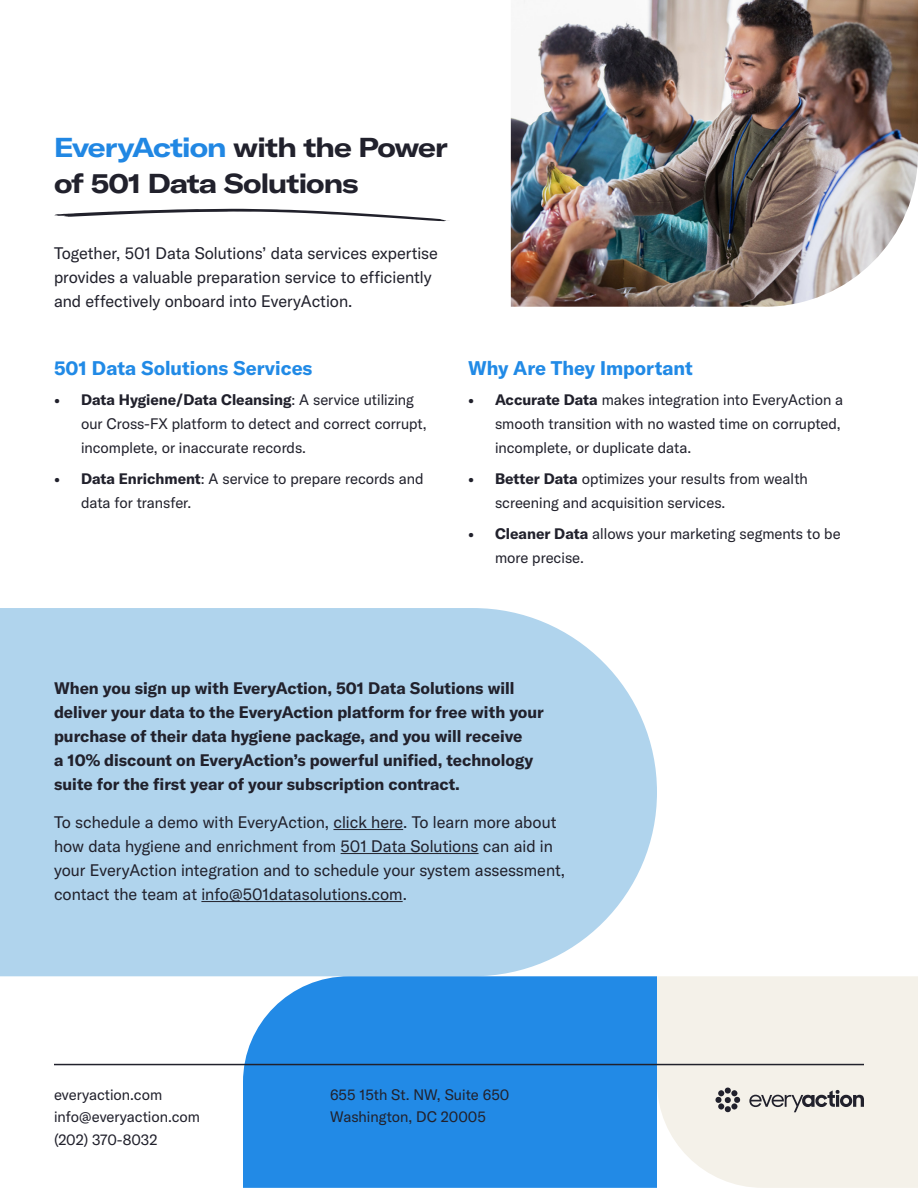
<style>
.page{position:relative;width:918px;height:1188px;background:#fff}
.page>*{position:absolute;margin:0;border:0;box-sizing:border-box;transform-origin:0 0}
.t1{font:700 expanded 27px/36px "GT America";letter-spacing:-.035em;color:#21212c}
.t2{font:700 19.5px "GT America";color:#218ae6}
.t3{font:16.5px/24px "GT America";color:#21212c}
.t4{font:700 16.5px/24px "GT America";color:#21212c}
.t5{font:15px/24px "GT America";color:#21212c}
.s1{color:#2187e3}
.s2{font-weight:700}
</style>
<div class="page">
<div style="left:0;top:608px;width:657px;height:368px;background:#b0d4ed"></div>
<div style="left:657px;top:976px;width:261px;height:212px;background:#f4f1e9"></div>
<div style="left:243px;top:976px;width:414px;height:212px;background:#228ae6"></div>
<svg style="left:715px;top:1088px;width:25px;height:24px"></svg>
<svg style="left:749px;top:1090px;width:115px;height:22px;background:#b6b4b1"></svg>
<hr style="left:54px;top:1064px;width:810px;height:1px;background:#21212c">
<hr style="left:333px;top:829px;width:70px;height:1px;background:#21212c">
<hr style="left:341px;top:853px;width:138px;height:1px;background:#21212c">
<hr style="left:201px;top:901px;width:202px;height:1px;background:#21212c">
<img style="left:511px;top:0;width:407px;height:307px">
<svg style="left:54px;top:209px;width:396px;height:12px"></svg>
<h1 class="t1" style="left:54px;top:129px;width:395px"><span class="s1">EveryAction</span> with the Power of 501 Data Solutions</h1>
<p class="t3" style="left:54px;top:241px;width:386px">Together, 501 Data Solutions’ data services expertise provides a valuable preparation service to efficiently and effectively onboard into EveryAction.</p>
<h2 class="t2" style="left:54px;top:355px;width:260px">501 Data Solutions Services</h2>
<p class="t5" style="left:81px;top:388px;width:347px;text-indent:-27px"><span class="s2">• Data Hygiene/Data Cleansing</span>: A service utilizing our Cross-FX platform to detect and correct corrupt, incomplete, or inaccurate records.</p>
<p class="t5" style="left:81px;top:467px;width:344px;text-indent:-27px"><span class="s2">• Data Enrichment</span>: A service to prepare records and data for transfer.</p>
<h2 class="t2" style="left:468px;top:355px;width:226px">Why Are They Important</h2>
<p class="t5" style="left:495px;top:388px;width:350px;text-indent:-27px"><span class="s2">• Accurate Data</span> makes integration into EveryAction a smooth transition with no wasted time on corrupted, incomplete, or duplicate data.</p>
<p class="t5" style="left:495px;top:467px;width:314px;text-indent:-27px"><span class="s2">• Better Data</span> optimizes your results from wealth screening and acquisition services.</p>
<p class="t5" style="left:495px;top:522px;width:347px;text-indent:-27px"><span class="s2">• Cleaner Data</span> allows your marketing segments to be more precise.</p>
<p class="t4" style="left:54px;top:676px;width:491px">When you sign up with EveryAction, 501 Data Solutions will deliver your data to the EveryAction platform for free with your purchase of their data hygiene package, and you will receive<br>a 10% discount on EveryAction’s powerful unified, technology suite for the first year of your subscription contract.</p>
<p class="t3" style="left:54px;top:810px;width:513px">To schedule a demo with EveryAction, click here. To learn more about how data hygiene and enrichment from 501 Data Solutions can aid in your EveryAction integration and to schedule your system assessment, contact the team at info@501datasolutions.com.</p>
<p class="t5" style="left:54px;top:1083px;width:148px;line-height:22.5px">everyaction.com info@everyaction.com (202) 370-8032</p>
<p class="t5" style="left:330px;top:1083px;width:181px;line-height:22.5px">655 15th St. NW, Suite 650<br>Washington, DC 20005</p>
</div>
